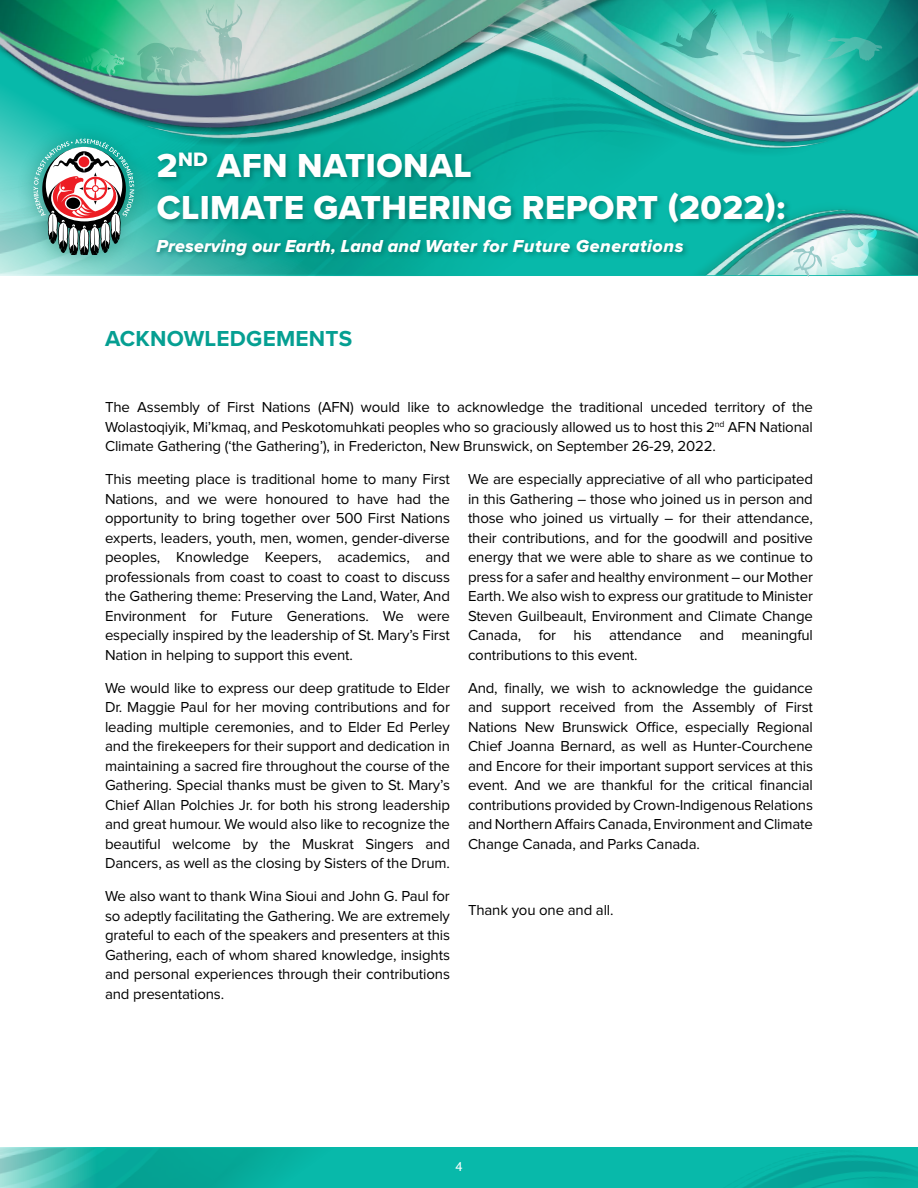
<style>
.page{position:relative;width:918px;height:1188px;background:#fff}
.page>*{position:absolute;margin:0;border:0;box-sizing:border-box;transform-origin:0 0}
.t1{font:34.5px/41.4px "Proxima Nova Extrabld";letter-spacing:.01em;color:#fff}
.Body_Text{font:700 22.5px "Proxima Nova";letter-spacing:.01em;color:#059f92}
.t2{font:18px "Proxima Nova Extrabld It";letter-spacing:.01em;color:#fff}
.Body_Text-2{font:15px/19.5px "Proxima Nova";letter-spacing:-.01em;color:#000;text-align:justify}
.t3{font:13.5px "Bliss 2";color:#fff}
</style>
<div class="page">
<img style="left:804px;top:0;width:114px;height:165px">
<img style="left:0;top:0;width:804px;height:171px">
<svg style="left:137px;top:4px;width:106px;height:83px;background:#9ccebb"></svg>
<div style="left:80px;top:48px;width:45px;height:30px;background:#335f37;opacity:.2"></div>
<svg style="left:80px;top:48px;width:44px;height:29px"></svg>
<svg style="left:742px;top:12px;width:59px;height:50px;background:#6acfc1"></svg>
<svg style="left:821px;top:37px;width:61px;height:24px"></svg>
<img style="left:0;top:1148px;width:498px;height:40px">
<svg style="left:660px;top:9px;width:59px;height:49px;background:#45bfae"></svg>
<div style="left:16px;top:122px;width:135px;height:150px;background:#005644;opacity:.33"></div>
<svg style="left:33px;top:139px;width:101px;height:115px"></svg>
<img style="left:141px;top:72px;width:583px;height:204px">
<img style="left:583px;top:188px;width:335px;height:87px">
<svg style="left:830px;top:229px;width:47px;height:41px;background:#a6e4dd"></svg>
<svg style="left:792px;top:246px;width:30px;height:31px"></svg>
<div style="left:155px;top:150px;width:637px;height:79px;background:#006a5f;opacity:.65"></div>
<div style="left:153px;top:237px;width:537px;height:25px;background:#006a5f;opacity:.65"></div>
<img style="left:498px;top:1147px;width:420px;height:41px">
<h1 class="t1" style="left:157px;top:145px;width:630px">2<sup>ND</sup> AFN NATIONAL<br>CLIMATE GATHERING REPORT (2022):</h1>
<p class="t2" style="left:156px;top:238px;width:529px">Preserving our Earth, Land and Water for Future Generations</p>
<p class="Body_Text" style="left:105px;top:322px;width:249px">ACKNOWLEDGEMENTS</p>
<p class="Body_Text-2" style="left:105px;top:398px;width:710px">The Assembly of First Nations (AFN) would like to acknowledge the traditional unceded territory of the Wolastoqiyik, Mi’kmaq, and Peskotomuhkati peoples who so graciously allowed us to host this 2<sup>nd</sup> AFN National Climate Gathering (‘the Gathering’), in Fredericton, New Brunswick, on September 26-29, 2022.</p>
<p class="Body_Text-2" style="left:105px;top:470px;width:346px">This meeting place is traditional home to many First Nations, and we were honoured to have had the opportunity to bring together over 500 First Nations experts, leaders, youth, men, women, gender-diverse peoples, Knowledge Keepers, academics, and professionals from coast to coast to coast to discuss the Gathering theme: Preserving the Land, Water, And Environment for Future Generations. We were especially inspired by the leadership of St. Mary’s First Nation in helping to support this event.</p>
<p class="Body_Text-2" style="left:105px;top:678px;width:346px">We would like to express our deep gratitude to Elder Dr. Maggie Paul for her moving contributions and for leading multiple ceremonies, and to Elder Ed Perley and the firekeepers for their support and dedication in maintaining a sacred fire throughout the course of the Gathering. Special thanks must be given to St. Mary’s Chief Allan Polchies Jr. for both his strong leadership and great humour. We would also like to recognize the beautiful welcome by the Muskrat Singers and Dancers, as well as the closing by Sisters of the Drum.</p>
<p class="Body_Text-2" style="left:105px;top:887px;width:347px">We also want to thank Wina Sioui and John G. Paul for so adeptly facilitating the Gathering. We are extremely grateful to each of the speakers and presenters at this Gathering, each of whom shared knowledge, insights and personal experiences through their contributions and presentations.</p>
<p class="Body_Text-2" style="left:468px;top:470px;width:347px">We are especially appreciative of all who participated in this Gathering – those who joined us in person and those who joined us virtually – for their attendance, their contributions, and for the goodwill and positive energy that we were able to share as we continue to press for a safer and healthy environment – our Mother Earth. We also wish to express our gratitude to Minister Steven Guilbeault, Environment and Climate Change Canada, for his attendance and meaningful contributions to this event.</p>
<p class="Body_Text-2" style="left:468px;top:678px;width:347px">And, finally, we wish to acknowledge the guidance and support received from the Assembly of First Nations New Brunswick Office, especially Regional Chief Joanna Bernard, as well as Hunter-Courchene and Encore for their important support services at this event. And we are thankful for the critical financial contributions provided by Crown-Indigenous Relations and Northern Affairs Canada, Environment and Climate Change Canada, and Parks Canada.</p>
<p class="Body_Text-2" style="left:468px;top:900px;width:147px">Thank you one and all.</p>
<p class="t3" style="left:455px;top:1158px;width:9px">4</p>
</div>
